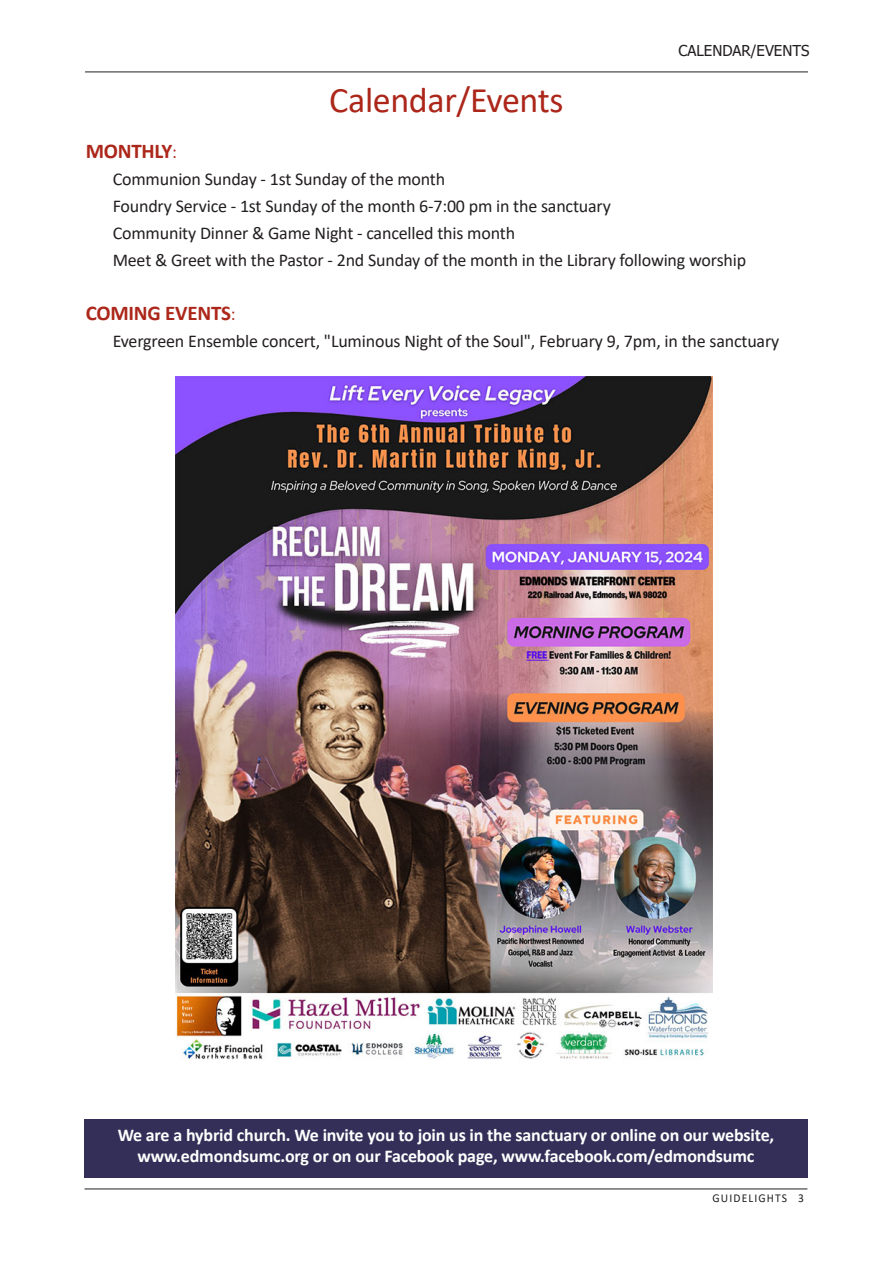
<style>
.page{position:relative;width:893px;height:1263px;background:#fff}
.page>*{position:absolute;margin:0;border:0;box-sizing:border-box;transform-origin:0 0}
.Headline{font:36px "Calibri";letter-spacing:-.01em;color:#ac271a}
.Headline-2{font:700 21px "Calibri";letter-spacing:-.01em;color:#ac271a}
.Headline-3{font:18px "Calibri";letter-spacing:-.01em;color:#231f20}
.Folio_-_Section_Title{font:700 18px "Calibri";letter-spacing:-.01em;color:#fff}
.Folio_-_Section_Title-2{font:15px "Tahoma";color:#231f20}
.Folio_-_Page_Number{font:12px "Calibri";letter-spacing:.1em;color:#231f20;scale:.96 1}
.s1{font-weight:400;font-size:18px}
</style>
<div class="page">
<hr style="left:85px;top:1188px;width:722px;height:1px;background:#231f20">
<hr style="left:85px;top:72px;width:723px;height:1px;background:#231f20">
<div style="left:84px;top:1119px;width:724px;height:59px;background:#342f58"></div>
<img style="left:175px;top:376px;width:537px;height:684px">
<p class="Headline" style="left:329px;top:75px;width:236px">Calendar/Events</p>
<p class="Folio_-_Section_Title-2" style="left:678px;top:41px;width:132px">CALENDAR/EVENTS</p>
<p class="Headline-2" style="left:86px;top:136px;width:93px">MONTHLY<span class="s1">:</span></p>
<p class="Headline-3" style="left:113px;top:167px;width:334px">Communion Sunday - 1st Sunday of the month</p>
<p class="Headline-3" style="left:113px;top:194px;width:500px">Foundry Service - 1st Sunday of the month 6-7:00 pm in the sanctuary</p>
<p class="Headline-3" style="left:113px;top:221px;width:404px">Community Dinner &amp; Game Night - cancelled this month</p>
<p class="Headline-3" style="left:113px;top:248px;width:635px">Meet &amp; Greet with the Pastor - 2nd Sunday of the month in the Library following worship</p>
<p class="Headline-2" style="left:86px;top:298px;width:152px">COMING EVENTS<span class="s1">:</span></p>
<p class="Headline-3" style="left:113px;top:329px;width:668px">Evergreen Ensemble concert, "Luminous Night of the Soul", February 9, 7pm, in the sanctuary</p>
<p class="Folio_-_Section_Title" style="left:118px;top:1122px;width:658px">We are a hybrid church. We invite you to join us in the sanctuary or online on our website,</p>
<p class="Folio_-_Section_Title" style="left:137px;top:1143px;width:618px">www.edmondsumc.org or on our Facebook page, www.facebook.com/edmondsumc</p>
<p class="Folio_-_Page_Number" style="left:712px;top:1189px;width:97px">GUIDELIGHTS 3</p>
</div>
